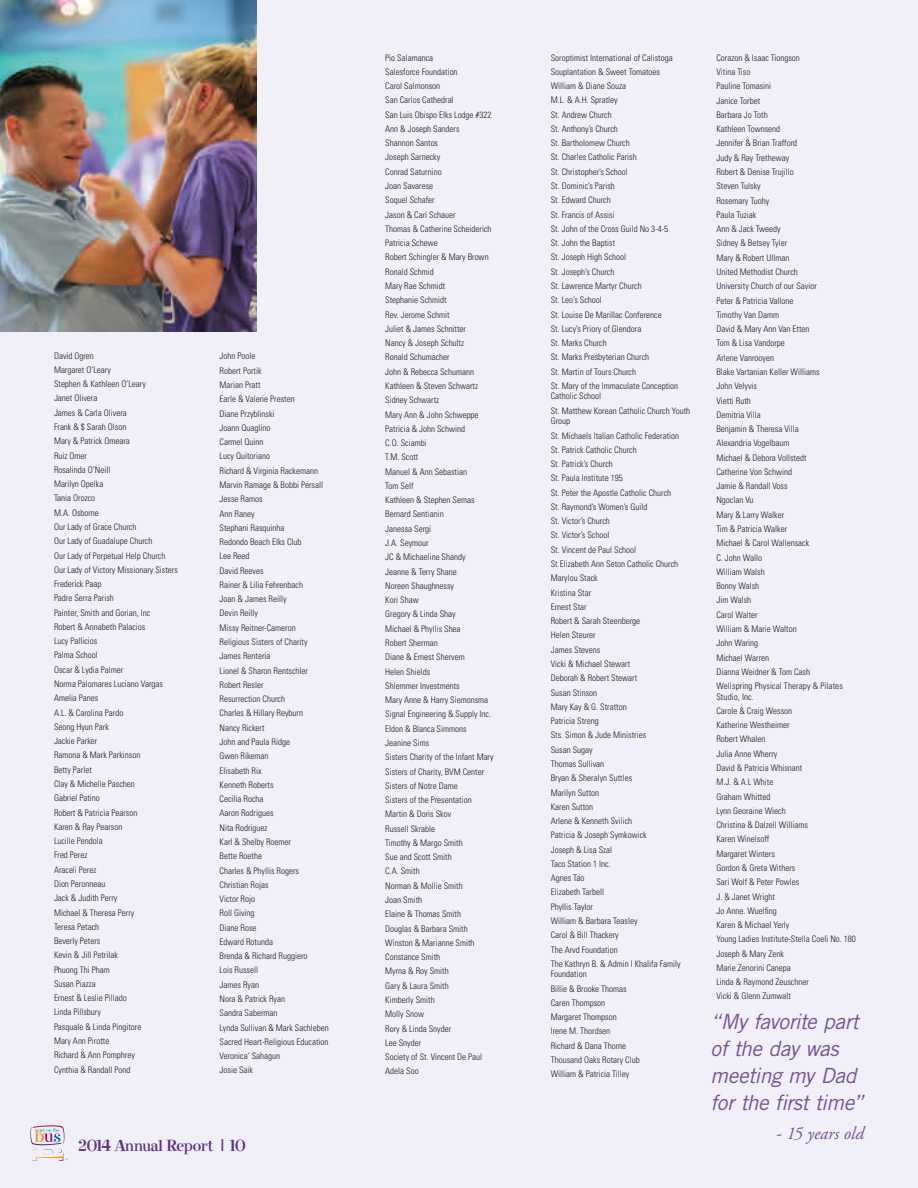
<style>
.page{position:relative;width:918px;height:1188px;background:#f1eff7}
.page>*{position:absolute;margin:0;border:0;box-sizing:border-box;transform-origin:0 0}
.t1{font:italic 21px/27px "Trade Gothic";letter-spacing:-.02em;color:#7450a0}
.t2{font:18px "Elroy";letter-spacing:-.015em;color:#5b2e91}
.t3{font:italic 18px "Adobe Garamond Pro";color:#7450a0}
.t4{font:300 condensed 9px/14.2px "Univers LT Std";color:#231f20}
.s1{font-family:"Clarendon"}
</style>
<div class="page">
<svg style="left:30px;top:1125px;width:38px;height:36px"></svg>
<img style="left:0;top:0;width:256px;height:331px">
<p class="t4" style="left:54px;top:348px;width:125px">David Ogren<br>Margaret O’Leary<br>Stephen &amp; Kathleen O’Leary<br>Janet Olivera<br>James &amp; Carla Olivera<br>Frank &amp; $ Sarah Olson<br>Mary &amp; Patrick Omeara<br>Ruiz Omer<br>Rosalinda O’Neill<br>Marilyn Opelka<br>Tania Orozco<br>M.A. Osborne<br>Our Lady of Grace Church<br>Our Lady of Guadalupe Church<br>Our Lady of Perpetual Help Church<br>Our Lady of Victory Missionary Sisters<br>Frederick Paap<br>Padre Serra Parish<br>Painter, Smith and Gorian, Inc<br>Robert &amp; Annabeth Palacios<br>Lucy Pallicios<br>Palma School<br>Oscar &amp; Lydia Palmer<br>Norma Palomares Luciano Vargas<br>Amelia Panes<br>A.L. &amp; Carolina Pardo<br>Seong Hyun Park<br>Jackie Parker<br>Ramona &amp; Mark Parkinson<br>Betty Parlet<br>Clay &amp; Michelle Paschen<br>Gabriel Patino<br>Robert &amp; Patricia Pearson<br>Karen &amp; Ray Pearson<br>Lucille Pendola<br>Fred Perez<br>Araceli Perez<br>Dion Peronneau<br>Jack &amp; Judith Perry<br>Michael &amp; Theresa Perry<br>Teresa Petach<br>Beverly Peters<br>Kevin &amp; Jill Petrilak<br>Phuong Thi Pham<br>Susan Piazza<br>Ernest &amp; Leslie Pillado<br>Linda Pillsbury<br>Pasquale &amp; Linda Pingitore<br>Mary Ann Pirotte<br>Richard &amp; Ann Pomphrey<br>Cynthia &amp; Randall Pond</p>
<p class="t4" style="left:220px;top:349px;width:111px">John Poole<br>Robert Portik<br>Marian Pratt<br>Earle &amp; Valerie Presten<br>Diane Przyblinski<br>Joann Quaglino<br>Carmel Quinn<br>Lucy Quitoriano<br>Richard &amp; Virginia Rackemann<br>Marvin Ramage &amp; Bobbi Persall<br>Jesse Ramos<br>Ann Raney<br>Stephani Rasquinha<br>Redondo Beach Elks Club<br>Lee Reed<br>David Reeves<br>Rainer &amp; Lilia Fehrenbach<br>Joan &amp; James Reilly<br>Devin Reilly<br>Missy Reitner-Cameron<br>Religious Sisters of Charity<br>James Renteria<br>Lionel &amp; Sharon Rentschler<br>Robert Resler<br>Resurrection Church<br>Charles &amp; Hillary Reyburn<br>Nancy Rickert<br>John and Paula Ridge<br>Gwen Rikeman<br>Elisabeth Rix<br>Kenneth Roberts<br>Cecilia Rocha<br>Aaron Rodrigues<br>Nita Rodriguez<br>Karl &amp; Shelby Roemer<br>Bette Roethe<br>Charles &amp; Phyllis Rogers<br>Christian Rojas<br>Victor Rojo<br>Roll Giving<br>Diane Rose<br>Edward Rotunda<br>Brenda &amp; Richard Ruggiero<br>Lois Russell<br>James Ryan<br>Nora &amp; Patrick Ryan<br>Sandra Saberman<br>Lynda Sullivan &amp; Mark Sachleben<br>Sacred Heart-Religious Education<br>Veronica‘ Sahagun<br>Josie Saik</p>
<h2 class="t2" style="left:79px;top:1137px;width:169px">2014 Annual Report <span class="s1">|</span> 10</h2>
<p class="t4" style="left:385px;top:50px;width:110px">Pio Salamanca<br>Salesforce Foundation<br>Carol Salmonson<br>San Carlos Cathedral<br>San Luis Obispo Elks Lodge #322<br>Ann &amp; Joseph Sanders<br>Shannon Santos<br>Joseph Sarnecky<br>Conrad Saturnino<br>Joan Savarese<br>Soquel Schafer<br>Jason &amp; Cari Schauer<br>Thomas &amp; Catherine Scheiderich<br>Patricia Schewe<br>Robert Schingler &amp; Mary Brown<br>Ronald Schmid<br>Mary Rae Schmidt<br>Stephanie Schmidt<br>Rev. Jerome Schmit<br>Juliet &amp; James Schnitter<br>Nancy &amp; Joseph Schultz<br>Ronald Schumacher<br>John &amp; Rebecca Schumann<br>Kathleen &amp; Steven Schwartz<br>Sidney Schwartz<br>Mary Ann &amp; John Schweppe<br>Patricia &amp; John Schwind<br>C.O. Sciambi<br>T.M. Scott<br>Manuel &amp; Ann Sebastian<br>Tom Self<br>Kathleen &amp; Stephen Semas<br>Bernard Sentianin<br>Janessa Sergi<br>J.A. Seymour<br>JC &amp; Michaeline Shandy<br>Jeanne &amp; Terry Shane<br>Noreen Shaughnessy<br>Kori Shaw<br>Gregory &amp; Linda Shay<br>Michael &amp; Phyllis Shea<br>Robert Sherman<br>Diane &amp; Ernest Shervem<br>Helen Shields<br>Shlemmer Investments<br>Mary Anne &amp; Harry Siemonsma<br>Signal Engineering &amp; Supply Inc.<br>Eldon &amp; Blanca Simmons<br>Jeanine Sims<br>Sisters Charity of the Infant Mary<br>Sisters of Charity, BVM Center<br>Sisters of Notre Dame<br>Sisters of the Presentation<br>Martin &amp; Doris Skov<br>Russell Skrable<br>Timothy &amp; Margo Smith<br>Sue and Scott Smith<br>C.A. Smith<br>Norman &amp; Mollie Smith<br>Joan Smith<br>Elaine &amp; Thomas Smith<br>Douglas &amp; Barbara Smith<br>Winston &amp; Marianne Smith<br>Constance Smith<br>Myrna &amp; Roy Smith<br>Gary &amp; Laura Smith<br>Kimberly Smith<br>Molly Snow<br>Rory &amp; Linda Snyder<br>Lee Snyder<br>Society of St. Vincent De Paul<br>Adela Soo</p>
<p class="t4" style="left:551px;top:50px;width:129px">Soroptimist International of Calistoga<br>Souplantation &amp; Sweet Tomatoes<br>William &amp; Diane Souza<br>M.L. &amp; A.H. Spratley<br>St. Andrew Church<br>St. Anthony’s Church<br>St. Bartholomew Church<br>St. Charles Catholic Parish<br>St. Christopher’s School<br>St. Dominic’s Parish<br>St. Edward Church<br>St. Francis of Assisi<br>St. John of the Cross Guild No 3-4-5<br>St. John the Baptist<br>St. Joseph High School<br>St. Joseph’s Church<br>St. Lawrence Martyr Church<br>St. Leo’s School<br>St. Louise De Marillac Conference<br>St. Lucy’s Priory of Glendora<br>St. Marks Church<br>St. Marks Presbyterian Church<br>St. Martin of Tours Church<br>St. Mary of the Immaculate Conception</p>
<p class="t4" style="left:551px;top:389px;width:141px">Catholic School<br>St. Matthew Korean Catholic Church Youth</p>
<p class="t4" style="left:551px;top:414px;width:131px">Group<br>St. Michaels Italian Catholic Federation<br>St. Patrick Catholic Church<br>St. Patrick’s Church<br>St. Paula Institute 195<br>St. Peter the Apostle Catholic Church<br>St. Raymond’s Women’s Guild<br>St. Victor’s Church<br>St. Victor’s School<br>St. Vincent de Paul School<br>St.Elizabeth Ann Seton Catholic Church<br>Marylou Stack<br>Kristina Star<br>Ernest Star<br>Robert &amp; Sarah Steenberge<br>Helen Steurer<br>James Stevens<br>Vicki &amp; Michael Stewart<br>Deborah &amp; Robert Stewart<br>Susan Stinson<br>Mary Kay &amp; G. Stratton<br>Patricia Streng<br>Sts. Simon &amp; Jude Ministries<br>Susan Sugay<br>Thomas Sullivan<br>Bryan &amp; Sheralyn Suttles<br>Marilyn Sutton<br>Karen Sutton<br>Arlene &amp; Kenneth Svilich<br>Patricia &amp; Joseph Symkowick<br>Joseph &amp; Lisa Szal<br>Taco Station 1 Inc.<br>Agnes Tao<br>Elizabeth Tarbell<br>Phyllis Taylor<br>William &amp; Barbara Teasley<br>Carol &amp; Bill Thackery<br>The Arvd Foundation<br>The Kathryn B. &amp; Admin I Khalifa Family</p>
<p class="t4" style="left:551px;top:967px;width:90px">Foundation<br>Billie &amp; Brooke Thomas<br>Caren Thompson<br>Margaret Thompson<br>Irene M. Thordsen<br>Richard &amp; Dana Thorne<br>Thousand Oaks Rotary Club<br>William &amp; Patricia Tilley</p>
<p class="t4" style="left:716px;top:51px;width:128px">Corazon &amp; Isaac Tiongson<br>Vitina Tiso<br>Pauline Tomasini<br>Janice Torbet<br>Barbara Jo Toth<br>Kathleen Townsend<br>Jennifer &amp; Brian Trafford<br>Judy &amp; Ray Tretheway<br>Robert &amp; Denise Trujillo<br>Steven Tulsky<br>Rosemary Tuohy<br>Paula Tuziak<br>Ann &amp; Jack Tweedy<br>Sidney &amp; Betsey Tyler<br>Mary &amp; Robert Ullman<br>United Methodist Church<br>University Church of our Savior<br>Peter &amp; Patricia Vallone<br>Timothy Van Damm<br>David &amp; Mary Ann Van Etten<br>Tom &amp; Lisa Vandorpe<br>Arlene Vanrooyen<br>Blake Vartanian Keller Williams<br>John Velyvis<br>Vietti Ruth<br>Demitria Villa<br>Benjamin &amp; Theresa Villa<br>Alexandria Vogelbaum<br>Michael &amp; Debora Vollstedt<br>Catherine Von Schwind<br>Jamie &amp; Randall Voss<br>Ngoclan Vu<br>Mary &amp; Larry Walker<br>Tim &amp; Patricia Walker<br>Michael &amp; Carol Wallensack<br>C. John Wallo<br>William Walsh<br>Bonny Walsh<br>Jim Walsh<br>Carol Walter<br>William &amp; Marie Walton<br>John Waring<br>Michael Warren<br>Dianna Weidner &amp; Tom Cash<br>Wellspring Physical Therapy &amp; Pilates</p>
<p class="t4" style="left:716px;top:689px;width:141px">Studio, Inc.<br>Carole &amp; Craig Wesson<br>Katherine Westheimer<br>Robert Whalen<br>Julia Anne Wherry<br>David &amp; Patricia Whisnant<br>M.J. &amp; A.L White<br>Graham Whitted<br>Lynn Georaine Wiech<br>Christina &amp; Dalzell Williams<br>Karen Winelsoff<br>Margaret Winters<br>Gordon &amp; Greta Withers<br>Sari Wolf &amp; Peter Powles<br>J. &amp; Janet Wright<br>Jo Anne. Wuelfing<br>Karen &amp; Michael Yerly<br>Young Ladies Institute-Stella Coeli No. 180<br>Joseph &amp; Mary Zenk<br>Marie Zenorini Canepa<br>Linda &amp; Raymond Zeuschner<br>Vicki &amp; Glenn Zumwalt</p>
<h1 class="t1" style="left:711px;top:1008px;width:155px">“My favorite part of the day was meeting my Dad for the first time”</h1>
<h2 class="t3" style="left:776px;top:1122px;width:89px">- 15 years old</h2>
</div>
